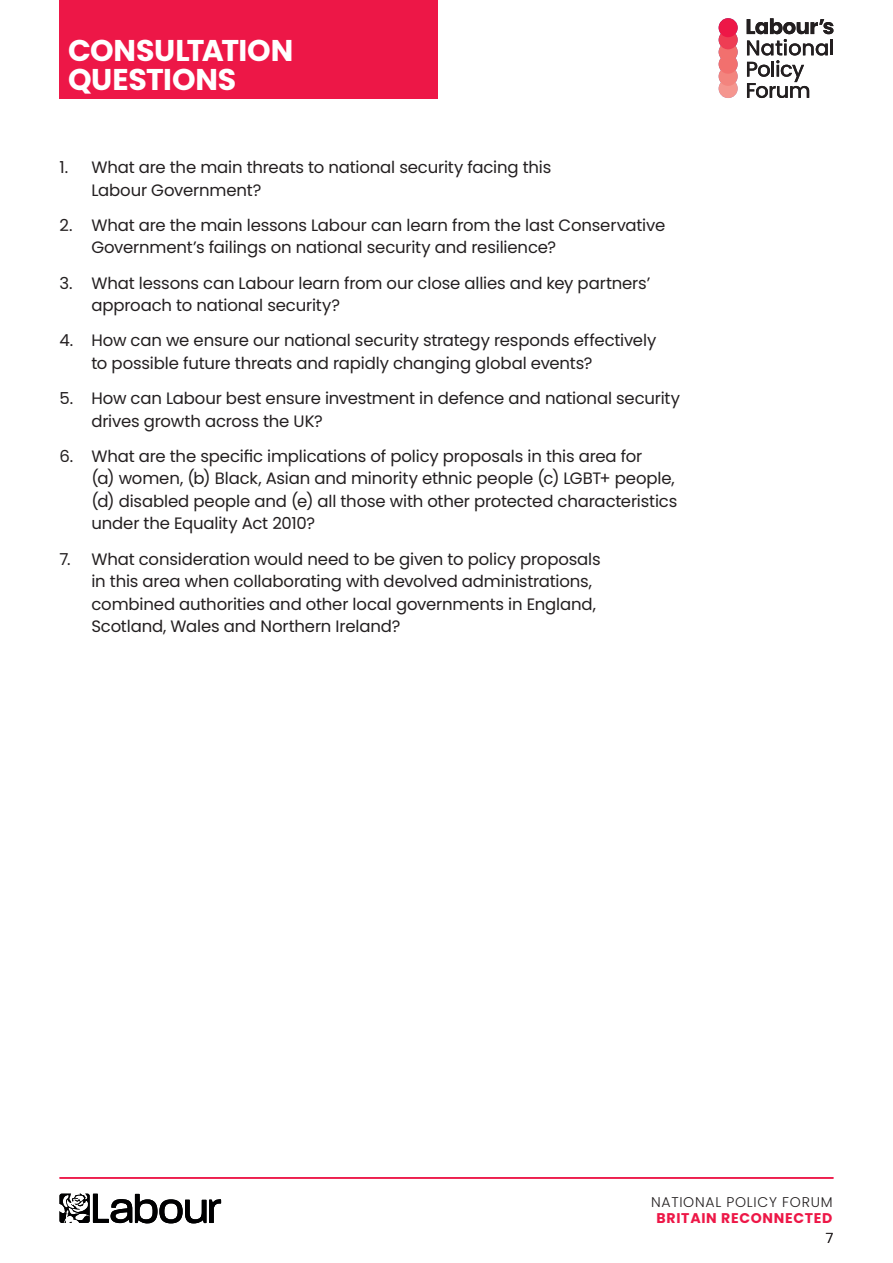
<style>
.page{position:relative;width:893px;height:1263px;background:#fff}
.page>*{position:absolute;margin:0;border:0;box-sizing:border-box;transform-origin:0 0}
.t1{font:700 30px/28.5px "Poppins";letter-spacing:-.01em;color:#fff}
.BODY_TEXT_11_15_BLK{font:16.5px/22.5px "Poppins";letter-spacing:-.01em;color:#231f20}
.t2{font:300 14.1px "Poppins";letter-spacing:.05em;color:#231f20}
.t3{font:700 14.1px "Poppins";letter-spacing:.05em;color:#ed1747}
</style>
<div class="page">
<svg style="left:60px;top:1194px;width:161px;height:29px"></svg>
<div style="left:60px;top:0;width:378px;height:98px;background:#ed1747"></div>
<div style="left:719px;top:79px;width:19px;height:19px;background:#f5968f;border-radius:50%"></div>
<div style="left:719px;top:67px;width:19px;height:19px;background:#f3847e;border-radius:50%"></div>
<div style="left:719px;top:55px;width:19px;height:19px;background:#f2706e;border-radius:50%"></div>
<div style="left:719px;top:43px;width:19px;height:19px;background:#f2706e;border-radius:50%"></div>
<div style="left:719px;top:30px;width:19px;height:19px;background:#ee3d54;border-radius:50%"></div>
<svg style="left:747px;top:18px;width:86px;height:80px"></svg>
<div style="left:719px;top:18px;width:19px;height:19px;background:#ed1747;border-radius:50%"></div>
<hr style="left:60px;top:1177px;width:773px;height:2px;background:#ed1747">
<p class="t1" style="left:68px;top:36px;width:227px">CONSULTATION<br>QUESTIONS</p>
<p class="t1" style="left:68px;top:36px;width:170px">FOREWORD</p>
<p class="t1" style="left:68px;top:65px;width:170px">FOREW RD</p>
<p class="BODY_TEXT_11_15_BLK" style="left:91px;top:156px;width:461px;text-indent:-32px">1. What are the main threats to national security facing this<br>Labour Government?</p>
<p class="BODY_TEXT_11_15_BLK" style="left:91px;top:214px;width:575px;text-indent:-32px">2. What are the main lessons Labour can learn from the last Conservative<br>Government’s failings on national security and resilience?</p>
<p class="BODY_TEXT_11_15_BLK" style="left:91px;top:272px;width:561px;text-indent:-32px">3. What lessons can Labour learn from our close allies and key partners’ approach to national security?</p>
<p class="BODY_TEXT_11_15_BLK" style="left:91px;top:329px;width:566px;text-indent:-32px">4. How can we ensure our national security strategy responds effectively to possible future threats and rapidly changing global events?</p>
<p class="BODY_TEXT_11_15_BLK" style="left:91px;top:387px;width:590px;text-indent:-32px">5. How can Labour best ensure investment in defence and national security drives growth across the UK?</p>
<p class="BODY_TEXT_11_15_BLK" style="left:91px;top:445px;width:587px;text-indent:-32px">6. What are the specific implications of policy proposals in this area for<br>(a) women, (b) Black, Asian and minority ethnic people (c) LGBT+ people, (d) disabled people and (e) all those with other protected characteristics under the Equality Act 2010?</p>
<p class="BODY_TEXT_11_15_BLK" style="left:91px;top:548px;width:511px;text-indent:-32px">7. What consideration would need to be given to policy proposals in this area when collaborating with devolved administrations, combined authorities and other local governments in England, Scotland, Wales and Northern Ireland?</p>
<p class="t2" style="left:651px;top:1193px;width:183px">NATIONAL POLICY FORUM</p>
<p class="t3" style="left:657px;top:1210px;width:177px">BRITAIN RECONNECTED</p>
<p class="t2" style="left:826px;top:1230px;width:9px">7</p>
</div>
